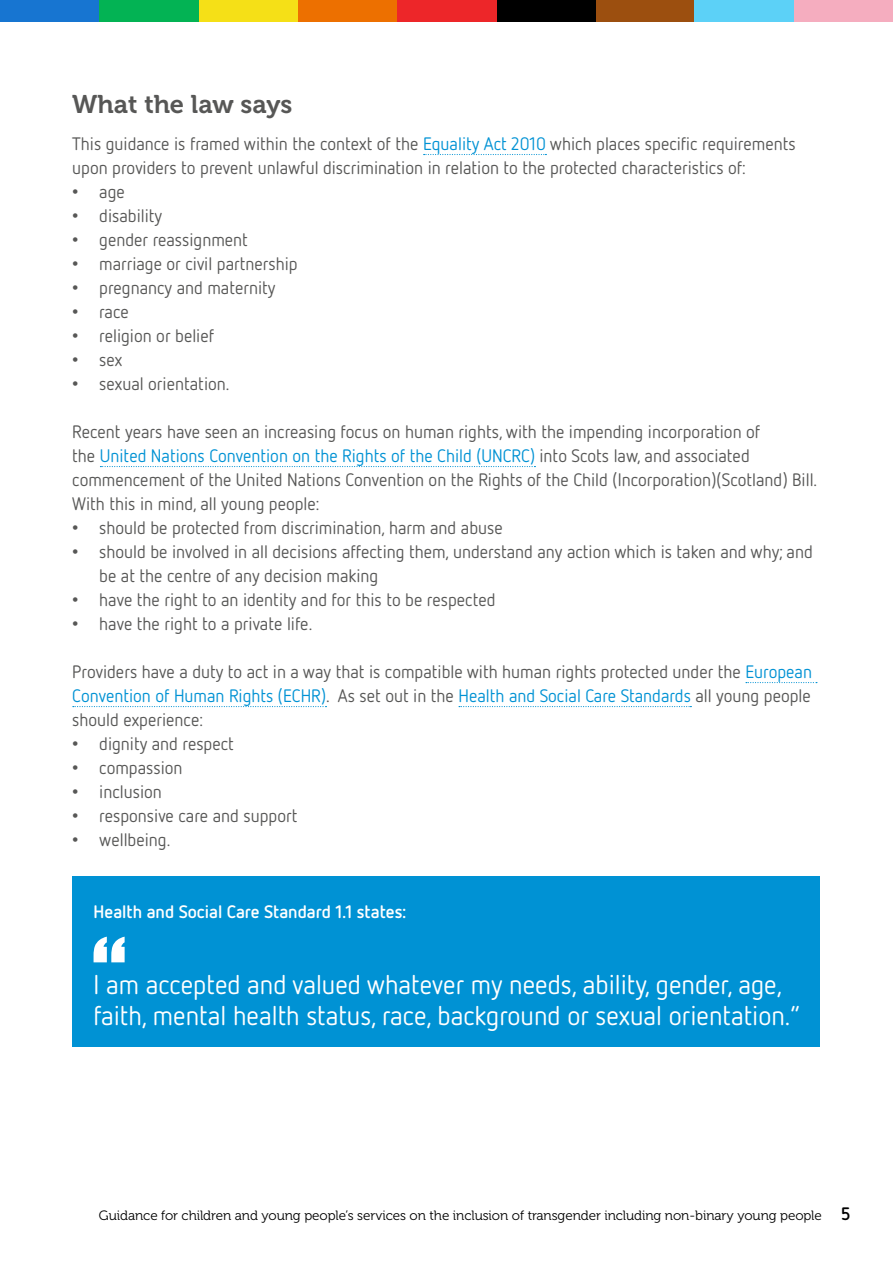
<style>
.page{position:relative;width:893px;height:1263px;background:#fff}
.page>*{position:absolute;margin:0;border:0;box-sizing:border-box;transform-origin:0 0}
.Pullquote{font:27px/31.5px "Netto OT";color:#fff}
.Subheading{font:25.5px "Museo 700";color:#575756}
.Body_before_bullet{font:18px/24px "Netto OT";color:#575756}
.Subheading_Netto_sm{font:700 18px "Netto OT";color:#fff}
.t1{font:13.5px "Museo 300";letter-spacing:-.005em;color:#000}
.s1{color:#0092d4}
.s2{font-family:"Arial"}
.s3{font-family:"Netto OT";font-weight:700;font-size:18px}
</style>
<div class="page">
<div style="left:298px;top:0;width:99px;height:21px;background:#ed7000"></div>
<div style="left:595px;top:0;width:99px;height:21px;background:#9c4f0f"></div>
<div style="left:0;top:0;width:99px;height:21px;background:#1775d1"></div>
<div style="left:496px;top:0;width:99px;height:21px;background:#000"></div>
<div style="left:794px;top:0;width:99px;height:21px;background:#f5adbf"></div>
<div style="left:198px;top:0;width:100px;height:21px;background:#f5e017"></div>
<div style="left:397px;top:0;width:99px;height:21px;background:#ed2629"></div>
<div style="left:694px;top:0;width:100px;height:21px;background:#5cd1f7"></div>
<div style="left:99px;top:0;width:99px;height:21px;background:#03b354"></div>
<svg style="left:424px;top:154px;width:122px;height:1px"></svg>
<svg style="left:100px;top:466px;width:435px;height:1px"></svg>
<svg style="left:746px;top:682px;width:71px;height:1px"></svg>
<svg style="left:73px;top:706px;width:253px;height:1px"></svg>
<svg style="left:459px;top:706px;width:232px;height:1px"></svg>
<div style="left:72px;top:876px;width:748px;height:171px;background:#0092d4"></div>
<svg style="left:94px;top:937px;width:31px;height:25px"></svg>
<p class="Subheading" style="left:72px;top:90px;width:222px">What the law says</p>
<p class="Body_before_bullet" style="left:72px;top:131px;width:725px">This guidance is framed within the context of the <span class="s1">Equality Act 2010</span> which places specific requirements upon providers to prevent unlawful discrimination in relation to the protected characteristics of:</p>
<p class="Body_before_bullet" style="left:72px;top:179px;width:54px"><span class="s2">•</span> age</p>
<p class="Body_before_bullet" style="left:72px;top:203px;width:91px"><span class="s2">•</span> disability</p>
<p class="Body_before_bullet" style="left:72px;top:227px;width:177px"><span class="s2">•</span> gender reassignment</p>
<p class="Body_before_bullet" style="left:72px;top:251px;width:227px"><span class="s2">•</span> marriage or civil partnership</p>
<p class="Body_before_bullet" style="left:72px;top:275px;width:205px"><span class="s2">•</span> pregnancy and maternity</p>
<p class="Body_before_bullet" style="left:72px;top:299px;width:58px"><span class="s2">•</span> race</p>
<p class="Body_before_bullet" style="left:72px;top:323px;width:143px"><span class="s2">•</span> religion or belief</p>
<p class="Body_before_bullet" style="left:72px;top:347px;width:52px"><span class="s2">•</span> sex</p>
<p class="Body_before_bullet" style="left:72px;top:371px;width:159px"><span class="s2">•</span> sexual orientation.</p>
<p class="Body_before_bullet" style="left:72px;top:419px;width:746px">Recent years have seen an increasing focus on human rights, with the impending incorporation of<br>the <span class="s1">United Nations Convention on the Rights of the Child (UNCRC)</span> into Scots law, and associated commencement of the United Nations Convention on the Rights of the Child (Incorporation)(Scotland) Bill.<br>With this in mind, all young people:</p>
<p class="Body_before_bullet" style="left:72px;top:515px;width:432px"><span class="s2">•</span> should be protected from discrimination, harm and abuse</p>
<p class="Body_before_bullet" style="left:99px;top:539px;width:715px;text-indent:-27px"><span class="s2">•</span> should be involved in all decisions affecting them, understand any action which is taken and why; and be at the centre of any decision making</p>
<p class="Body_before_bullet" style="left:72px;top:587px;width:425px"><span class="s2">•</span> have the right to an identity and for this to be respected</p>
<p class="Body_before_bullet" style="left:72px;top:611px;width:241px"><span class="s2">•</span> have the right to a private life.</p>
<p class="Body_before_bullet" style="left:72px;top:659px;width:741px;text-align:justify">Providers have a duty to act in a way that is compatible with human rights protected under the <span class="s1">European Convention of Human Rights (ECHR)</span>. As set out in the <span class="s1">Health and Social Care Standards</span> all young people should experience:</p>
<p class="Body_before_bullet" style="left:72px;top:731px;width:163px"><span class="s2">•</span> dignity and respect</p>
<p class="Body_before_bullet" style="left:72px;top:755px;width:112px"><span class="s2">•</span> compassion</p>
<p class="Body_before_bullet" style="left:72px;top:779px;width:91px"><span class="s2">•</span> inclusion</p>
<p class="Body_before_bullet" style="left:72px;top:803px;width:227px"><span class="s2">•</span> responsive care and support</p>
<p class="Body_before_bullet" style="left:72px;top:827px;width:100px"><span class="s2">•</span> wellbeing.</p>
<p class="Subheading_Netto_sm" style="left:94px;top:900px;width:314px">Health and Social Care Standard 1.1 states:</p>
<p class="Pullquote" style="left:94px;top:968px;width:708px">I am accepted and valued whatever my needs, ability, gender, age, faith, mental health status, race, background or sexual orientation.”</p>
<p class="t1" style="left:99px;top:1208px;width:753px">Guidance for children and young people’s services on the inclusion of transgender including non-binary young people <span class="s3">5</span></p>
</div>
